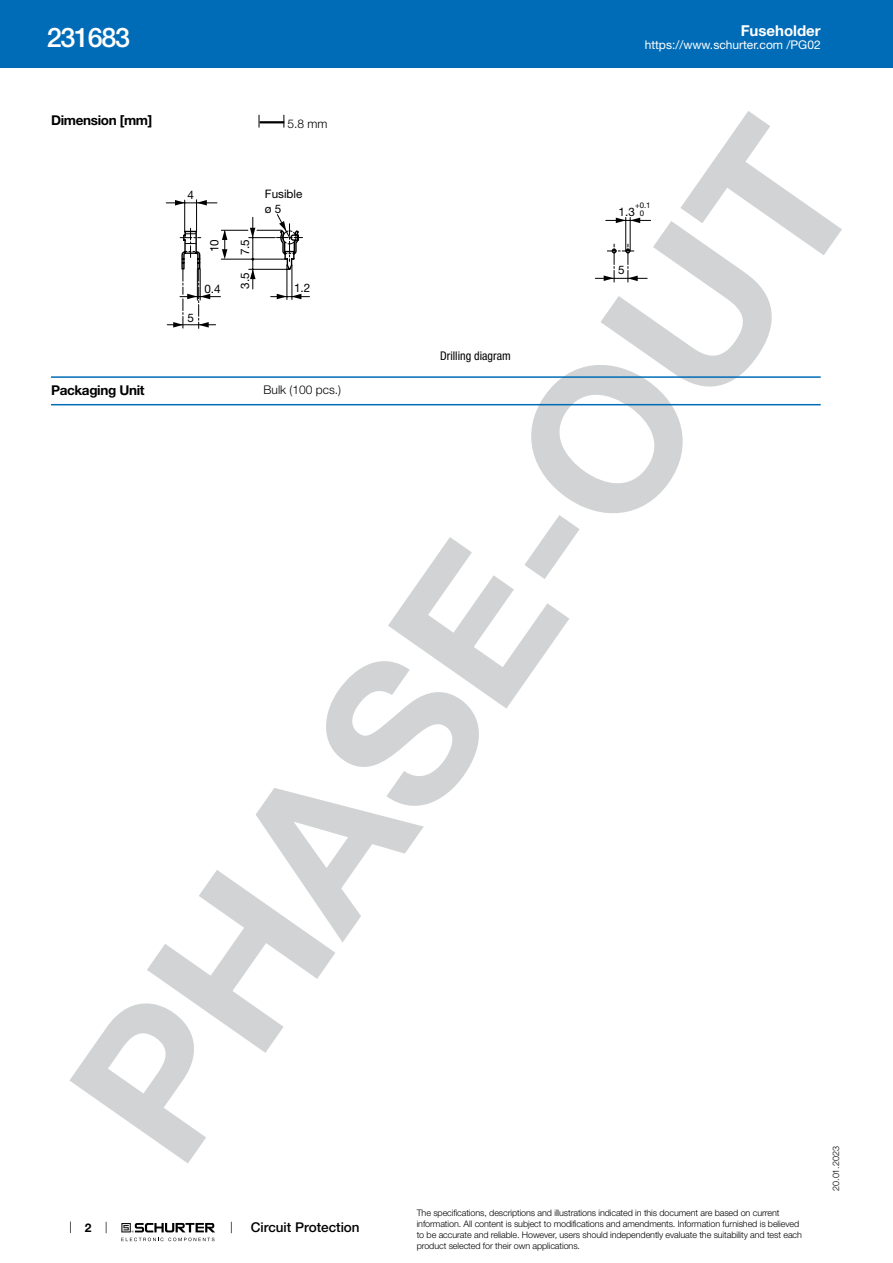
<style>
.page{position:relative;width:893px;height:1263px;background:#fff}
.page>*{position:absolute;margin:0;border:0;box-sizing:border-box;transform-origin:0 0}
.t1{font:700 202.5px "Helvetica Neue LT";color:#d1d3d4}
.t2{font:500 27px "Helvetica Neue LT";letter-spacing:-.05em;color:#fff}
.t3{font:700 15px "Helvetica Neue LT";color:#fff}
.t4{font:700 13.5px "Helvetica Neue LT";letter-spacing:-.025em;color:#000}
.t5{font:500 13.5px "Helvetica Neue LT";color:#000}
.t6{font:12px "Helvetica Neue LT";color:#fff}
.t7{font:300 12px "Helvetica Neue LT";color:#000}
.t8{font:condensed 12px "Helvetica Neue LT";color:#000}
.t9{font:700 12px "Helvetica Neue LT";color:#000}
.t10{font:11.7px/14.1px "Helvetica Neue LT";color:#000}
.t11{font:300 9px/10.8px "Helvetica Neue LT";letter-spacing:-.01em;color:#000}
.t12{font:7.8px/7.8px "Helvetica Neue LT";color:#000;text-align:center}
</style>
<div class="page">
<svg style="left:70px;top:1221px;width:1px;height:12px"></svg>
<svg style="left:121px;top:1223px;width:94px;height:18px"></svg>
<div style="left:0;top:0;width:893px;height:68px;background:#006bb6"></div>
<svg style="left:259px;top:115px;width:1px;height:13px"></svg>
<hr style="left:260px;top:121px;width:24px;height:2px;background:#000">
<svg style="left:283px;top:115px;width:1px;height:13px"></svg>
<svg style="left:166px;top:199px;width:144px;height:130px"></svg>
<hr style="left:595px;top:278px;width:52px;height:1px;background:#000">
<hr style="left:625px;top:217px;width:1px;height:34px;background:#000">
<hr style="left:630px;top:218px;width:1px;height:33px;background:#000">
<hr style="left:606px;top:220px;width:45px;height:1px;background:#000">
<svg style="left:616px;top:218px;width:24px;height:5px"></svg>
<svg style="left:604px;top:244px;width:34px;height:38px"></svg>
<hr style="left:51px;top:376px;width:770px;height:2px;background:#006bb6">
<hr style="left:51px;top:404px;width:770px;height:1px;background:#006bb6">
<h2 class="t2" style="left:47px;top:21px;width:85px">231683</h2>
<h3 class="t3" style="left:741px;top:21px;width:81px">Fuseholder</h3>
<h3 class="t6" style="left:645px;top:38px;width:178px">https://www.schurter.com /PG02</h3>
<h1 class="t1" style="left:18px;top:1062px;width:1202px;rotate:-55deg">PHASE-OUT</h1>
<h3 class="t4" style="left:51px;top:112px;width:103px">Dimension [mm]</h3>
<h3 class="t7" style="left:288px;top:116px;width:42px">5.8 mm</h3>
<p class="t10" style="left:265px;top:187px;width:39px">Fusible ø 5</p>
<p class="t10" style="left:187px;top:187px;width:8px">4</p>
<p class="t12" style="left:635px;top:201px;width:17px">+0.1<br>0</p>
<p class="t10" style="left:619px;top:204px;width:18px">1.3</p>
<p class="t10" style="left:207px;top:252px;width:15px;rotate:-90deg">10</p>
<p class="t10" style="left:238px;top:255px;width:18px;rotate:-90deg">7.5</p>
<p class="t10" style="left:618px;top:263px;width:8px">5</p>
<p class="t10" style="left:238px;top:289px;width:18px;rotate:-90deg">3.5</p>
<p class="t10" style="left:294px;top:281px;width:18px">1.2</p>
<p class="t10" style="left:204px;top:281px;width:18px">0.4</p>
<p class="t10" style="left:188px;top:310px;width:8px">5</p>
<h3 class="t8" style="left:440px;top:349px;width:72px">Drilling diagram</h3>
<h3 class="t4" style="left:51px;top:382px;width:95px">Packaging Unit</h3>
<h3 class="t7" style="left:264px;top:383px;width:79px">Bulk (100 pcs.)</h3>
<p class="t11" style="left:830px;top:1191px;width:46px;rotate:-90deg">20.01.2023</p>
<h3 class="t9" style="left:85px;top:1220px;width:8px">2</h3>
<h3 class="t5" style="left:251px;top:1219px;width:110px">Circuit Protection</h3>
<p class="t11" style="left:417px;top:1207px;width:387px">The specifications, descriptions and illustrations indicated in this document are based on current information. All content is subject to modifications and amendments. Information furnished is believed to be accurate and reliable. However, users should independently evaluate the suitability and test each product selected for their own applications.</p>
</div>
